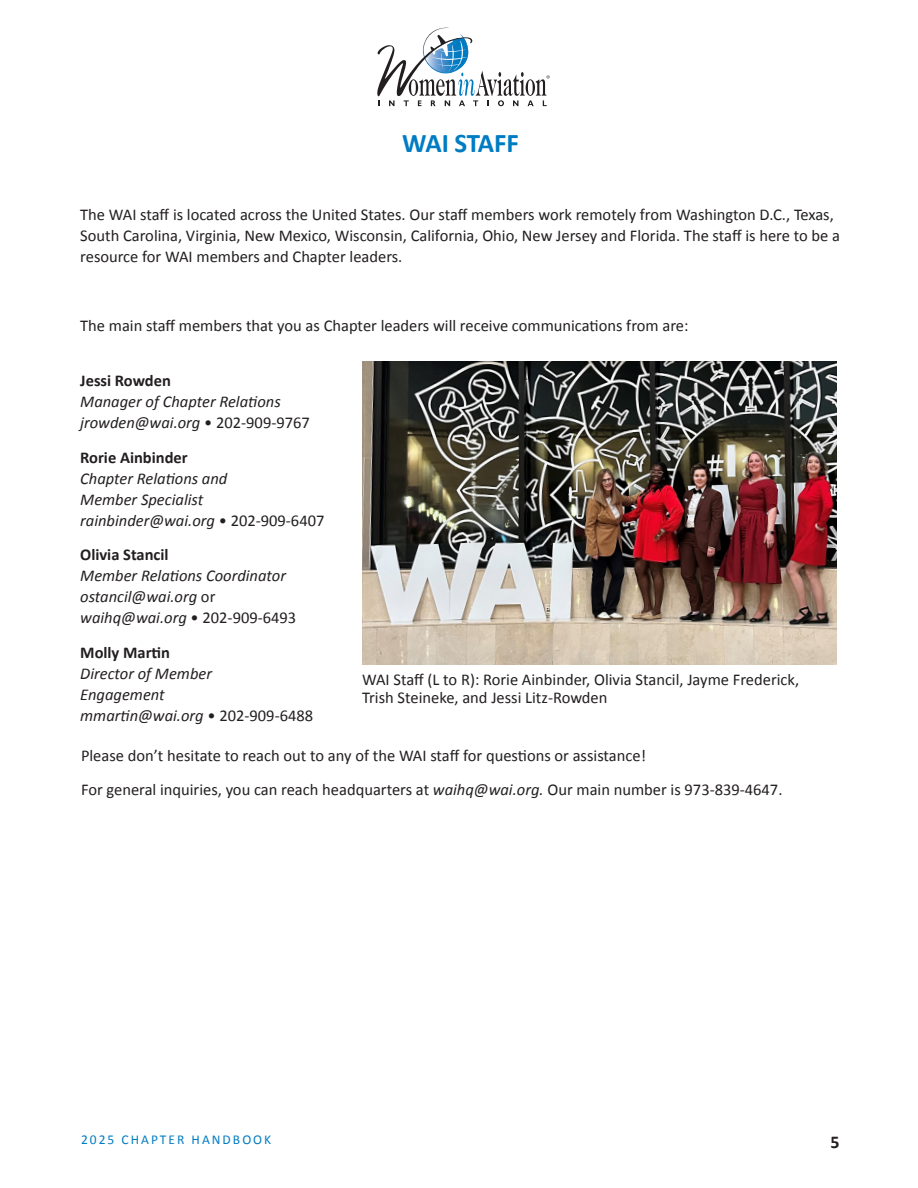
<style>
.page{position:relative;width:918px;height:1188px;background:#fff}
.page>*{position:absolute;margin:0;border:0;box-sizing:border-box;transform-origin:0 0}
.Headline{font:700 27px "Calibri";letter-spacing:-.01em;color:#007cc2}
.t1{font:700 18px "Calibri";color:#231f20}
.Body_Text{font:16.5px/21px "Calibri";color:#231f20}
.Body_Text_11_14{font:16.5px/18px "Calibri";color:#231f20}
.Body_Text_11_14-2{font:italic 16.5px "Calibri";color:#231f20}
.Body_Text_11_14-3{font:700 16.5px "Calibri";color:#231f20}
.t2{font:13.5px "Calibri";letter-spacing:.15em;color:#007cc2}
.s1{font-style:normal}
.s2{font-style:italic}
</style>
<div class="page">
<svg style="left:377px;top:27px;width:173px;height:79px"></svg>
<img style="left:362px;top:362px;width:475px;height:302px">
<p class="Headline" style="left:402px;top:126px;width:118px">WAI STAFF</p>
<p class="Body_Text" style="left:80px;top:204px;width:761px">The WAI staff is located across the United States. Our staff members work remotely from Washington D.C., Texas,<br>South Carolina, Virginia, New Mexico, Wisconsin, California, Ohio, New Jersey and Florida. The staff is here to be a resource for WAI members and Chapter leaders.</p>
<p class="Body_Text" style="left:80px;top:315px;width:610px">The main staff members that you as Chapter leaders will receive communications from are:</p>
<p class="Body_Text_11_14-3" style="left:80px;top:370px;width:92px">Jessi Rowden</p>
<p class="Body_Text_11_14-2" style="left:80px;top:390px;width:202px">Manager of Chapter Relations</p>
<p class="Body_Text_11_14-2" style="left:80px;top:411px;width:231px">jrowden@wai.org <span class="s1">• 202-909-9767</span></p>
<p class="Body_Text_11_14-3" style="left:80px;top:446px;width:109px">Rorie Ainbinder</p>
<p class="Body_Text_11_14-2" style="left:80px;top:467px;width:149px">Chapter Relations and</p>
<p class="Body_Text_11_14-2" style="left:80px;top:488px;width:125px">Member Specialist</p>
<p class="Body_Text_11_14-2" style="left:80px;top:509px;width:246px">rainbinder@wai.org <span class="s1">• 202-909-6407</span></p>
<p class="Body_Text_11_14-3" style="left:80px;top:544px;width:90px">Olivia Stancil</p>
<p class="Body_Text_11_14-2" style="left:80px;top:564px;width:207px">Member Relations Coordinator</p>
<p class="Body_Text_11_14-2" style="left:80px;top:585px;width:137px">ostancil@wai.org <span class="s1">or</span></p>
<p class="Body_Text_11_14-2" style="left:80px;top:606px;width:218px">waihq@wai.org <span class="s1">• 202-909-6493</span></p>
<p class="Body_Text_11_14-3" style="left:80px;top:641px;width:91px">Molly Martin</p>
<p class="Body_Text_11_14-2" style="left:80px;top:662px;width:133px">Director of Member</p>
<p class="Body_Text_11_14-2" style="left:80px;top:683px;width:86px">Engagement</p>
<p class="Body_Text_11_14-2" style="left:80px;top:704px;width:234px">mmartin@wai.org <span class="s1">• 202-909-6488</span></p>
<p class="Body_Text_11_14" style="left:81px;top:746px;width:567px">Please don’t hesitate to reach out to any of the WAI staff for questions or assistance!</p>
<p class="Body_Text_11_14" style="left:81px;top:781px;width:703px">For general inquiries, you can reach headquarters at <span class="s2">waihq@wai.org.</span> Our main number is 973-839-4647.</p>
<p class="Body_Text_11_14" style="left:362px;top:671px;width:439px">WAI Staff (L to R): Rorie Ainbinder, Olivia Stancil, Jayme Frederick,<br>Trish Steineke, and Jessi Litz-Rowden</p>
<p class="t2" style="left:81px;top:1131px;width:192px">2025 CHAPTER HANDBOOK</p>
<p class="t1" style="left:830px;top:1130px;width:11px">5</p>
</div>
